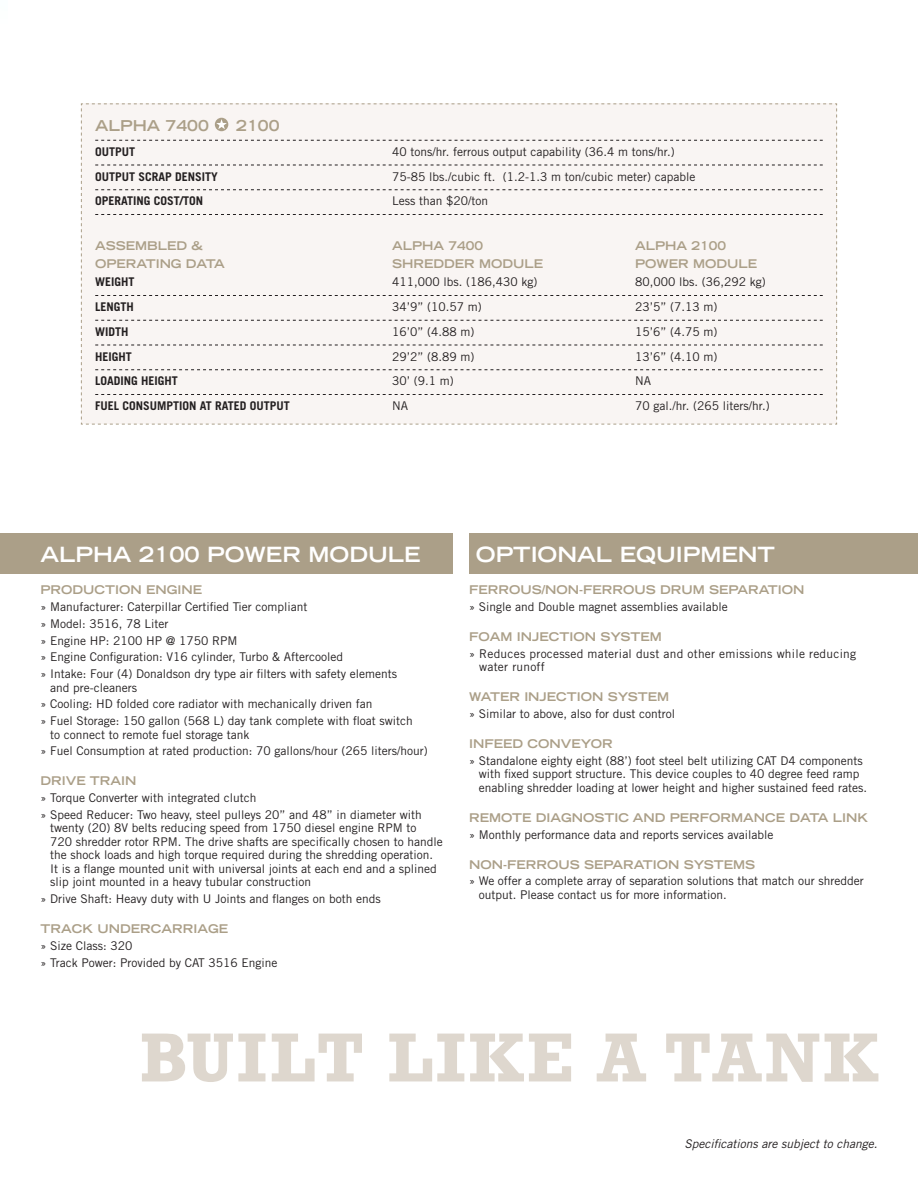
<style>
.page{position:relative;width:918px;height:1188px;background:#fff}
.page>*{position:absolute;margin:0;border:0;box-sizing:border-box;transform-origin:0 0}
.t1{font:700 70.5px "Rockwell";letter-spacing:.04em;color:#ded7ce}
.Reversed_Heads{font:700 expanded 21px "Trade Gothic LH";color:#fff}
.Subhead{font:700 expanded 15px "Trade Gothic LH";color:#ab9f88}
.List{font:12px/13.5px "Trade Gothic";color:#231f20}
.Subhead-2{font:700 expanded 12px "Trade Gothic LH";color:#ab9f88}
.List-2{font:700 12px "Trade Gothic";color:#231f20}
.List-3{font:12px/13.5px "Trade Gothic";letter-spacing:.02em;color:#231f20}
.Subhead-3{font:12px "Trade Gothic";color:#231f20}
.List-4{font:italic 12px "Trade Gothic";color:#231f20}
.Subhead-4{font:700 12px "Trade Gothic";color:#231f20}
</style>
<div class="page">
<div style="left:469px;top:533px;width:449px;height:41px;background:#ab9f88"></div>
<div style="left:0;top:533px;width:452px;height:41px;background:#ab9f88"></div>
<div style="left:81px;top:103px;width:756px;height:322px;background:#f9f5f3"></div>
<p class="Subhead" style="left:95px;top:116px;width:115px">ALPHA 7400</p>
<p class="Subhead" style="left:236px;top:116px;width:45px">2100</p>
<p class="List-2" style="left:95px;top:144px;width:42px">OUTPUT</p>
<p class="List" style="left:392px;top:145px;width:284px">40 tons/hr. ferrous output capability (36.4 m tons/hr.)</p>
<p class="List-2" style="left:95px;top:169px;width:124px">OUTPUT SCRAP DENSITY</p>
<p class="List" style="left:392px;top:170px;width:305px">75-85 lbs./cubic ft. (1.2-1.3 m ton/cubic meter) capable</p>
<p class="List-2" style="left:95px;top:194px;width:110px">OPERATING COST/TON</p>
<p class="List" style="left:392px;top:194px;width:97px">Less than $20/ton</p>
<p class="Subhead-2" style="left:95px;top:238px;width:109px">ASSEMBLED &amp;</p>
<p class="Subhead-2" style="left:392px;top:238px;width:92px">ALPHA 7400</p>
<p class="Subhead-2" style="left:635px;top:238px;width:92px">ALPHA 2100</p>
<p class="Subhead-2" style="left:95px;top:256px;width:131px">OPERATING DATA</p>
<p class="Subhead-2" style="left:392px;top:256px;width:152px">SHREDDER MODULE</p>
<p class="Subhead-2" style="left:635px;top:256px;width:123px">POWER MODULE</p>
<p class="Subhead-4" style="left:95px;top:275px;width:41px">WEIGHT</p>
<p class="Subhead-3" style="left:392px;top:275px;width:147px">411,000 lbs. (186,430 kg)</p>
<p class="Subhead-3" style="left:635px;top:275px;width:132px">80,000 lbs. (36,292 kg)</p>
<p class="List-2" style="left:95px;top:300px;width:40px">LENGTH</p>
<p class="List" style="left:392px;top:300px;width:91px">34’9” (10.57 m)</p>
<p class="List" style="left:635px;top:300px;width:84px">23’5” (7.13 m)</p>
<p class="List-2" style="left:95px;top:324px;width:35px">WIDTH</p>
<p class="List" style="left:392px;top:325px;width:84px">16’0” (4.88 m)</p>
<p class="List" style="left:635px;top:325px;width:84px">15’6” (4.75 m)</p>
<p class="List-2" style="left:95px;top:349px;width:38px">HEIGHT</p>
<p class="List" style="left:392px;top:350px;width:84px">29’2” (8.89 m)</p>
<p class="List" style="left:635px;top:350px;width:84px">13’6” (4.10 m)</p>
<p class="List-2" style="left:95px;top:374px;width:84px">LOADING HEIGHT</p>
<p class="List" style="left:392px;top:374px;width:63px">30’ (9.1 m)</p>
<p class="List" style="left:635px;top:374px;width:17px">NA</p>
<p class="List-2" style="left:95px;top:399px;width:196px">FUEL CONSUMPTION AT RATED OUTPUT</p>
<p class="List" style="left:392px;top:399px;width:17px">NA</p>
<p class="List" style="left:635px;top:399px;width:136px">70 gal./hr. (265 liters/hr.)</p>
<p class="Reversed_Heads" style="left:40px;top:541px;width:382px">ALPHA 2100 POWER MODULE</p>
<p class="Reversed_Heads" style="left:476px;top:541px;width:301px">OPTIONAL EQUIPMENT</p>
<p class="Subhead-2" style="left:40px;top:582px;width:163px">PRODUCTION ENGINE</p>
<p class="List" style="left:40px;top:600px;width:268px">» Manufacturer: Caterpillar Certified Tier compliant</p>
<p class="List" style="left:40px;top:617px;width:129px">» Model: 3516, 78 Liter</p>
<p class="List" style="left:40px;top:633px;width:198px">» Engine HP: 2100 HP @ 1750 RPM</p>
<p class="List" style="left:40px;top:650px;width:304px">» Engine Configuration: V16 cylinder, Turbo &amp; Aftercooled</p>
<p class="List" style="left:50px;top:667px;width:348px;text-indent:-10px">» Intake: Four (4) Donaldson dry type air filters with safety elements and pre-cleaners</p>
<p class="List" style="left:40px;top:697px;width:333px">» Cooling: HD folded core radiator with mechanically driven fan</p>
<p class="List" style="left:50px;top:714px;width:364px;text-indent:-10px">» Fuel Storage: 150 gallon (568 L) day tank complete with float switch to connect to remote fuel storage tank</p>
<p class="List" style="left:40px;top:744px;width:389px">» Fuel Consumption at rated production: 70 gallons/hour (265 liters/hour)</p>
<p class="Subhead-2" style="left:40px;top:773px;width:97px">DRIVE TRAIN</p>
<p class="List" style="left:40px;top:791px;width:217px">» Torque Converter with integrated clutch</p>
<p class="List" style="left:50px;top:808px;width:394px;text-indent:-10px">» Speed Reducer: Two heavy, steel pulleys 20” and 48” in diameter with twenty (20) 8V belts reducing speed from 1750 diesel engine RPM to<br>720 shredder rotor RPM. The drive shafts are specifically chosen to handle the shock loads and high torque required during the shredding operation.<br>It is a flange mounted unit with universal joints at each end and a splined slip joint mounted in a heavy tubular construction</p>
<p class="List" style="left:40px;top:892px;width:342px">» Drive Shaft: Heavy duty with U Joints and flanges on both ends</p>
<p class="Subhead-2" style="left:40px;top:921px;width:189px">TRACK UNDERCARRIAGE</p>
<p class="List" style="left:40px;top:939px;width:93px">» Size Class: 320</p>
<p class="List" style="left:40px;top:955px;width:239px">» Track Power: Provided by CAT 3516 Engine</p>
<p class="Subhead-2" style="left:469px;top:582px;width:337px">FERROUS/NON-FERROUS DRUM SEPARATION</p>
<p class="List" style="left:469px;top:600px;width:260px">» Single and Double magnet assemblies available</p>
<p class="Subhead-2" style="left:469px;top:629px;width:194px">FOAM INJECTION SYSTEM</p>
<p class="List-3" style="left:479px;top:647px;width:378px;text-indent:-10px">» Reduces processed material dust and other emissions while reducing water runoff</p>
<p class="Subhead-2" style="left:469px;top:689px;width:202px">WATER INJECTION SYSTEM</p>
<p class="List" style="left:469px;top:707px;width:207px">» Similar to above, also for dust control</p>
<p class="Subhead-2" style="left:469px;top:736px;width:145px">INFEED CONVEYOR</p>
<p class="List" style="left:479px;top:754px;width:390px;text-indent:-10px">» Standalone eighty eight (88’) foot steel belt utilizing CAT D4 components with fixed support structure. This device couples to 40 degree feed ramp enabling shredder loading at lower height and higher sustained feed rates.</p>
<p class="Subhead-2" style="left:469px;top:810px;width:401px">REMOTE DIAGNOSTIC AND PERFORMANCE DATA LINK</p>
<p class="List" style="left:469px;top:827px;width:306px">» Monthly performance data and reports services available</p>
<p class="Subhead-2" style="left:469px;top:856px;width:288px">NON-FERROUS SEPARATION SYSTEMS</p>
<p class="List" style="left:479px;top:874px;width:387px;text-indent:-10px">» We offer a complete array of separation solutions that match our shredder output. Please contact us for more information.</p>
<p class="t1" style="left:140px;top:1015px;width:740px">BUILT LIKE A TANK</p>
<p class="List-4" style="left:685px;top:1136px;width:194px">Specifications are subject to change.</p>
</div>
